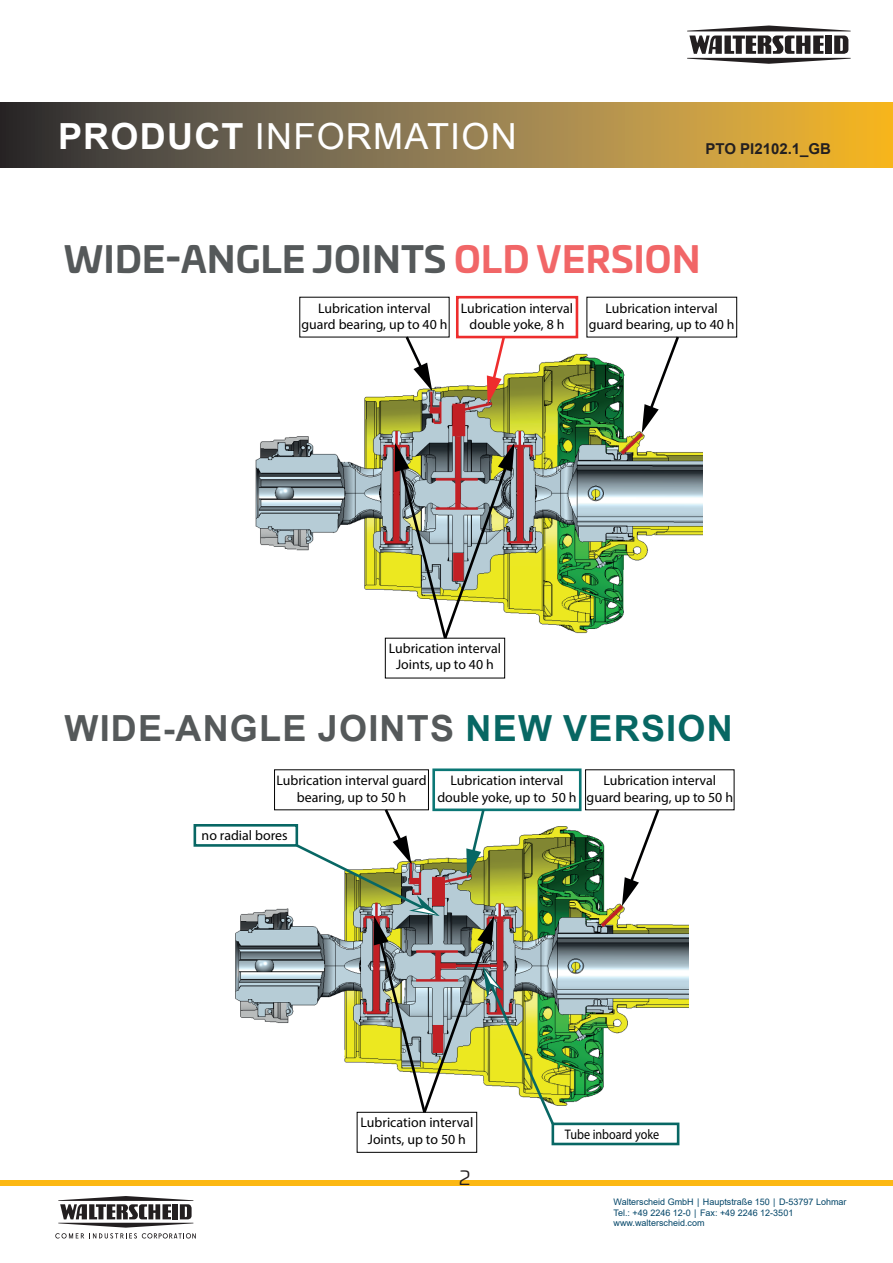
<style>
.page{position:relative;width:893px;height:1263px;background:#fff}
.page>*{position:absolute;margin:0;border:0;box-sizing:border-box;transform-origin:0 0}
.t1{font:700 36px "Univia Pro";letter-spacing:.01em;color:#55595a}
.t2{font:700 36px "Arial";letter-spacing:.035em;color:#55595a}
.t3{font:36px "Arial";letter-spacing:.035em;color:#fff}
.t4{font:19.5px "Univia Pro";color:#231f20}
.t5{font:700 15px "Arial";color:#231f20}
.t6{font:13.95px/16.6px "Myriad Pro";color:#000001;text-align:center}
.t7{font:13.95px "Myriad Pro";color:#000001;scale:.87 1}
.t8{font:13.8px/16.6px "Myriad Pro";color:#000001;text-align:center}
.t9{font:9px/10.8px "Arial";color:#024568}
.s1{font-weight:700}
.s2{color:#f16667}
.s3{color:#076763}
</style>
<div class="page">
<div style="left:0;top:1180px;width:893px;height:6px;background:#fcb814"></div>
<svg style="left:55px;top:1233px;width:29px;height:5px"></svg>
<svg style="left:92px;top:1233px;width:104px;height:5px"></svg>
<svg style="left:58px;top:1196px;width:135px;height:31px"></svg>
<svg style="left:0;top:102px;width:893px;height:66px;background:#927944"></svg>
<div style="left:825px;top:36px;width:6px;height:18px;background:#231f20"></div>
<svg style="left:834px;top:36px;width:14px;height:18px"></svg>
<svg style="left:689px;top:36px;width:135px;height:18px"></svg>
<hr style="left:687px;top:31px;width:164px;height:1px;background:#231f20">
<hr style="left:687px;top:58px;width:164px;height:1px;background:#231f20">
<img style="left:255px;top:337px;width:447px;height:336px">
<div style="left:385px;top:638px;width:120px;height:40px;border:1px solid #000001"></div>
<svg style="left:403px;top:336px;width:29px;height:55px"></svg>
<div style="left:456px;top:296px;width:122px;height:42px;border:3px solid #ee2d2d"></div>
<svg style="left:395px;top:443px;width:119px;height:198px"></svg>
<svg style="left:617px;top:336px;width:64px;height:122px"></svg>
<svg style="left:487px;top:334px;width:20px;height:71px"></svg>
<div style="left:453px;top:553px;width:11px;height:28px;background:#c22025"></div>
<img style="left:235px;top:826px;width:453px;height:280px">
<div style="left:274px;top:769px;width:155px;height:41px;border:1px solid #000001"></div>
<div style="left:432px;top:768px;width:149px;height:43px;border:3px solid #0b7775"></div>
<div style="left:357px;top:1112px;width:120px;height:41px;border:1px solid #000001"></div>
<svg style="left:597px;top:809px;width:64px;height:122px"></svg>
<div style="left:194px;top:824px;width:104px;height:23px;border:3px solid #086764"></div>
<div style="left:551px;top:1122px;width:128px;height:23px;border:3px solid #086764"></div>
<svg style="left:293px;top:806px;width:263px;height:321px"></svg>
<div style="left:433px;top:1025px;width:10px;height:28px;background:#c22025"></div>
<h1 class="t3" style="left:58px;top:112px;width:460px"><span class="s1">PRODUCT</span> INFORMATION</h1>
<p class="t5" style="left:705px;top:138px;width:127px">PTO PI2102.1_GB</p>
<h1 class="t1" style="left:64px;top:231px;width:638px">WIDE-ANGLE JOINTS <span class="s2">OLD VERSION</span></h1>
<p class="t8" style="left:302px;top:300px;width:147px">Lubrication interval guard bearing, up to 40 h</p>
<p class="t8" style="left:461px;top:300px;width:114px">Lubrication interval double yoke, 8 h</p>
<p class="t8" style="left:589px;top:300px;width:147px">Lubrication interval guard bearing, up to 40 h</p>
<p class="t8" style="left:389px;top:640px;width:114px">Lubrication interval<br>Joints, up to 40 h</p>
<h1 class="t2" style="left:64px;top:703px;width:670px">WIDE-ANGLE JOINTS <span class="s3">NEW VERSION</span></h1>
<p class="t6" style="left:276px;top:772px;width:152px">Lubrication interval guard bearing, up to 50 h</p>
<p class="t6" style="left:437px;top:772px;width:141px">Lubrication interval double yoke, up to 50 h</p>
<p class="t6" style="left:587px;top:772px;width:148px">Lubrication interval guard bearing, up to 50 h</p>
<p class="t6" style="left:202px;top:827px;width:87px">no radial bores</p>
<p class="t6" style="left:360px;top:1114px;width:114px">Lubrication interval<br>Joints, up to 50 h</p>
<h2 class="t4" style="left:459px;top:1164px;width:13px">2</h2>
<p class="t7" style="left:565px;top:1126px;width:110px">Tube inboard yoke</p>
<p class="t9" style="left:614px;top:1196px;width:234px">Walterscheid GmbH | Hauptstraße 150 | D-53797 Lohmar<br>Tel.: +49 2246 12-0 | Fax: +49 2246 12-3501 www.walterscheid.com</p>
</div>
